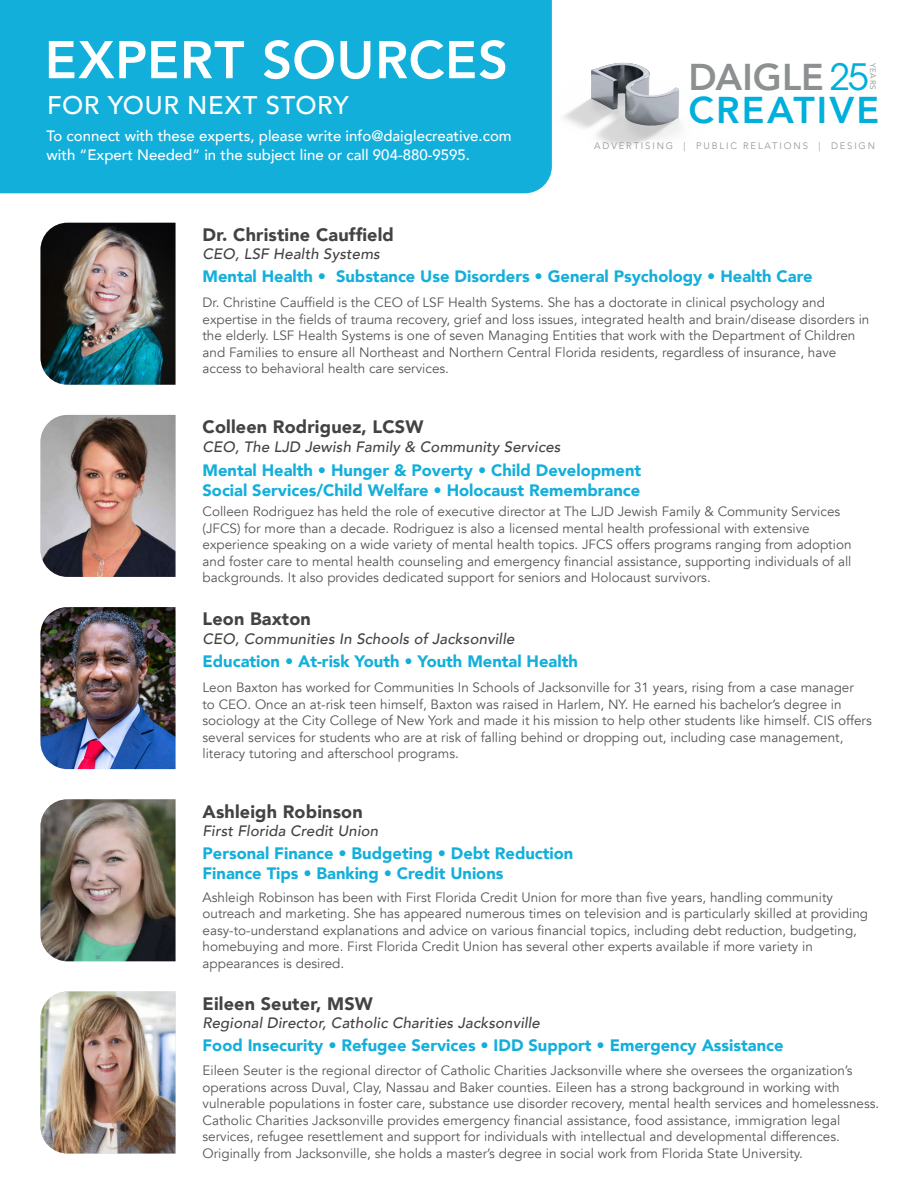
<style>
.page{position:relative;width:918px;height:1188px;background:#fff}
.page>*{position:absolute;margin:0;border:0;box-sizing:border-box;transform-origin:0 0}
.t1{font:800 52.5px "Avenir";letter-spacing:.015em;color:#fff}
.t2{font:800 37.2px "Avenir";color:#8c9091}
.t3{font:800 37.2px "Avenir";letter-spacing:.06em;color:#00afdb}
.t4{font:500 25.5px "Avenir";letter-spacing:.02em;color:#fff}
.t5{font:900 18px "Avenir";letter-spacing:.01em;color:#434345}
.t6{font:900 16.5px/19.8px "Avenir";color:#13afdb}
.t7{font:italic 500 15px "Avenir";letter-spacing:.01em;color:#434345}
.t8{font:500 15px/19.5px "Avenir";color:#fff}
.t9{font:13.5px/16.5px "Avenir";color:#565658}
.t10{font:300 9.3px "Avenir";letter-spacing:.2em;color:#8c9091}
.t11{font:7.95px "Avenir";color:#8c9091}
.s1{font-family:"ITC Avant Garde Std";font-weight:400;font-size:36.15px;color:#00afdb}
</style>
<div class="page">
<svg style="left:564px;top:62px;width:117px;height:83px"></svg>
<div style="left:0;top:0;width:552px;height:193px;background:#13afdb"></div>
<img style="left:40px;top:223px;width:136px;height:162px">
<img style="left:40px;top:415px;width:136px;height:162px">
<img style="left:40px;top:799px;width:136px;height:162px">
<img style="left:40px;top:992px;width:136px;height:162px">
<img style="left:40px;top:607px;width:136px;height:162px">
<h1 class="t1" style="left:45px;top:29px;width:465px">EXPERT SOURCES</h1>
<h3 class="t4" style="left:47px;top:94px;width:303px">FOR YOUR NEXT STORY</h3>
<p class="t8" style="left:47px;top:128px;width:467px">To connect with these experts, please write info@daiglecreative.com with “Expert Needed” in the subject line or call 904-880-9595.</p>
<h2 class="t2" style="left:688px;top:55px;width:182px">DAIGLE<span class="s1">25</span></h2>
<p class="t11" style="left:878px;top:63px;width:28px;rotate:90deg">YEARS</p>
<h2 class="t3" style="left:688px;top:88px;width:192px">CREATIVE</h2>
<p class="t10" style="left:594px;top:142px;width:282px">ADVERTISING | PUBLIC RELATIONS | DESIGN</p>
<h3 class="t5" style="left:202px;top:219px;width:193px">Dr. Christine Cauffield</h3>
<p class="t7" style="left:202px;top:248px;width:179px">CEO, LSF Health Systems</p>
<p class="t9" style="left:202px;top:295px;width:668px">Dr. Christine Cauffield is the CEO of LSF Health Systems. She has a doctorate in clinical psychology and expertise in the fields of trauma recovery, grief and loss issues, integrated health and brain/disease disorders in the elderly. LSF Health Systems is one of seven Managing Entities that work with the Department of Children and Families to ensure all Northeast and Northern Central Florida residents, regardless of insurance, have access to behavioral health care services.</p>
<p class="t6" style="left:202px;top:266px;width:612px">Mental Health • Substance Use Disorders • General Psychology • Health Care</p>
<h3 class="t5" style="left:202px;top:411px;width:222px">Colleen Rodriguez, LCSW</h3>
<p class="t7" style="left:202px;top:440px;width:360px">CEO, The LJD Jewish Family &amp; Community Services</p>
<p class="t6" style="left:202px;top:460px;width:440px">Mental Health • Hunger &amp; Poverty • Child Development<br>Social Services/Child Welfare • Holocaust Remembrance</p>
<p class="t9" style="left:202px;top:504px;width:651px">Colleen Rodriguez has held the role of executive director at The LJD Jewish Family &amp; Community Services (JFCS) for more than a decade. Rodriguez is also a licensed mental health professional with extensive experience speaking on a wide variety of mental health topics. JFCS offers programs ranging from adoption and foster care to mental health counseling and emergency financial assistance, supporting individuals of all backgrounds. It also provides dedicated support for seniors and Holocaust survivors.</p>
<h3 class="t5" style="left:202px;top:604px;width:110px">Leon Baxton</h3>
<p class="t7" style="left:202px;top:633px;width:313px">CEO, Communities In Schools of Jacksonville</p>
<p class="t9" style="left:202px;top:679px;width:671px">Leon Baxton has worked for Communities In Schools of Jacksonville for 31 years, rising from a case manager<br>to CEO. Once an at-risk teen himself, Baxton was raised in Harlem, NY. He earned his bachelor’s degree in sociology at the City College of New York and made it his mission to help other students like himself. CIS offers several services for students who are at risk of falling behind or dropping out, including case management, literacy tutoring and afterschool programs.</p>
<p class="t6" style="left:202px;top:651px;width:377px">Education • At-risk Youth • Youth Mental Health</p>
<h3 class="t5" style="left:202px;top:796px;width:162px">Ashleigh Robinson</h3>
<p class="t7" style="left:202px;top:825px;width:177px">First Florida Credit Union</p>
<p class="t6" style="left:202px;top:843px;width:372px">Personal Finance • Budgeting • Debt Reduction<br>Finance Tips • Banking • Credit Unions</p>
<p class="t9" style="left:202px;top:889px;width:667px">Ashleigh Robinson has been with First Florida Credit Union for more than five years, handling community outreach and marketing. She has appeared numerous times on television and is particularly skilled at providing easy-to-understand explanations and advice on various financial topics, including debt reduction, budgeting, homebuying and more. First Florida Credit Union has several other experts available if more variety in appearances is desired.</p>
<h3 class="t5" style="left:202px;top:988px;width:172px">Eileen Seuter, MSW</h3>
<p class="t7" style="left:202px;top:1017px;width:339px">Regional Director, Catholic Charities Jacksonville</p>
<p class="t9" style="left:202px;top:1062px;width:678px">Eileen Seuter is the regional director of Catholic Charities Jacksonville where she oversees the organization’s operations across Duval, Clay, Nassau and Baker counties. Eileen has a strong background in working with vulnerable populations in foster care, substance use disorder recovery, mental health services and homelessness.<br>Catholic Charities Jacksonville provides emergency financial assistance, food assistance, immigration legal services, refugee resettlement and support for individuals with intellectual and developmental differences.<br>Originally from Jacksonville, she holds a master’s degree in social work from Florida State University.</p>
<p class="t6" style="left:202px;top:1035px;width:583px">Food Insecurity • Refugee Services • IDD Support • Emergency Assistance</p>
</div>
